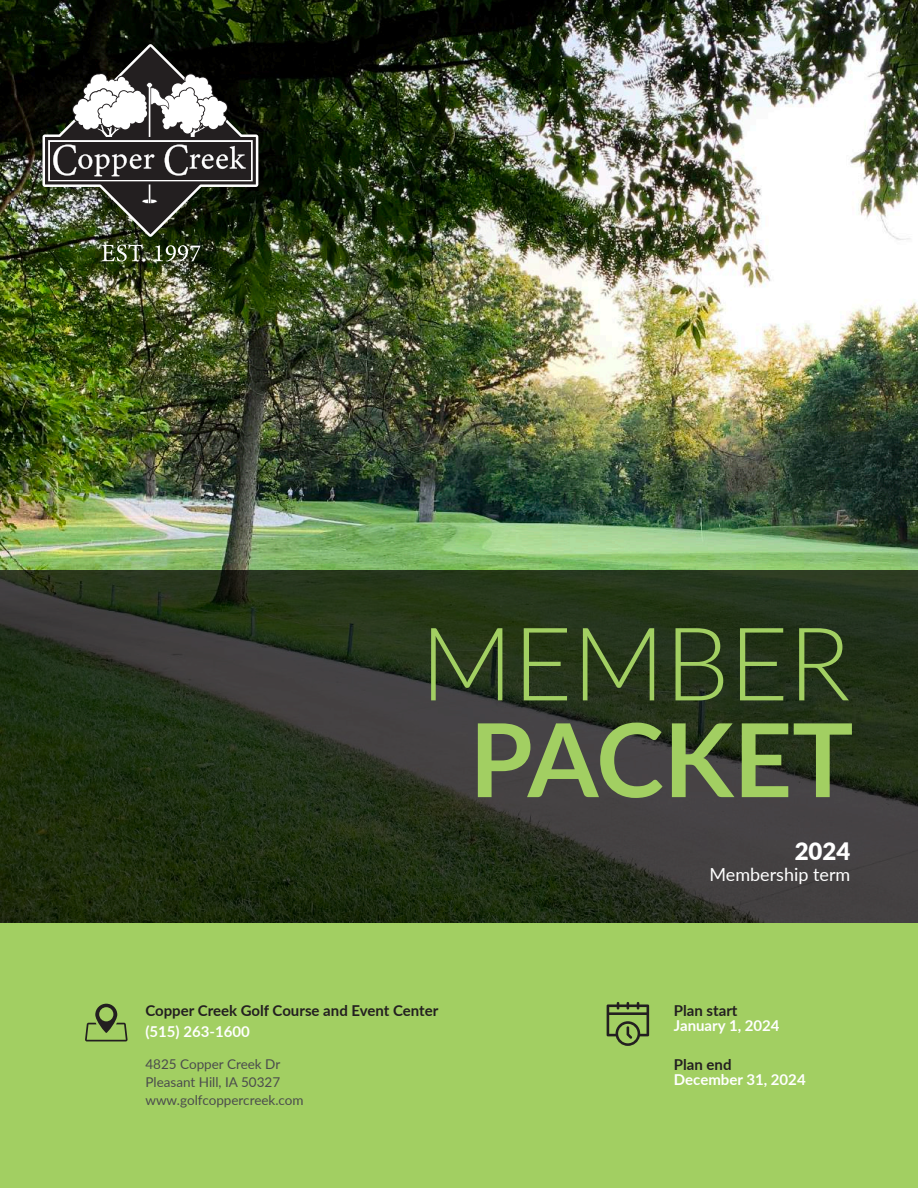
<style>
.page{position:relative;width:918px;height:1188px;background:#fff}
.page>*{position:absolute;margin:0;border:0;box-sizing:border-box;transform-origin:0 0}
.t1{font:300 102px "Lato";color:#a2cf62}
.t2{font:700 102px "Lato";color:#a2cf62}
.t3{font:900 24px "Lato";color:#fff}
.t4{font:18px "Lato";color:#fff}
.t5{font:700 15px "Lato";color:#231f20}
.t6{font:700 15px "Lato";color:#fff}
.t7{font:13.5px/18px "Lato";color:#4b4c4d}
</style>
<div class="page">
<img style="left:0;top:0;width:918px;height:570px">
<svg style="left:0;top:570px;width:918px;height:354px;background:#2b3422"></svg>
<div style="left:0;top:924px;width:918px;height:264px;background:#a2cf62"></div>
<svg style="left:85px;top:1004px;width:43px;height:37px"></svg>
<svg style="left:607px;top:1002px;width:42px;height:44px"></svg>
<svg style="left:43px;top:44px;width:215px;height:193px"></svg>
<svg style="left:102px;top:244px;width:44px;height:18px"></svg>
<svg style="left:155px;top:245px;width:46px;height:17px"></svg>
<h1 class="t1" style="left:420px;top:593px;width:431px">MEMBER</h1>
<h1 class="t2" style="left:470px;top:685px;width:385px">PACKET</h1>
<p class="t5" style="left:145px;top:999px;width:294px">Copper Creek Golf Course and Event Center</p>
<p class="t6" style="left:145px;top:1020px;width:106px">(515) 263-1600</p>
<p class="t7" style="left:145px;top:1055px;width:160px">4825 Copper Creek Dr<br>Pleasant Hill, IA 50327 www.golfcoppercreek.com</p>
<h2 class="t3" style="left:795px;top:833px;width:57px">2024</h2>
<h3 class="t4" style="left:709px;top:861px;width:142px">Membership term</h3>
<p class="t5" style="left:674px;top:999px;width:65px">Plan start</p>
<p class="t6" style="left:674px;top:1014px;width:107px">January 1, 2024</p>
<p class="t5" style="left:674px;top:1054px;width:59px">Plan end</p>
<p class="t6" style="left:674px;top:1069px;width:133px">December 31, 2024</p>
</div>
